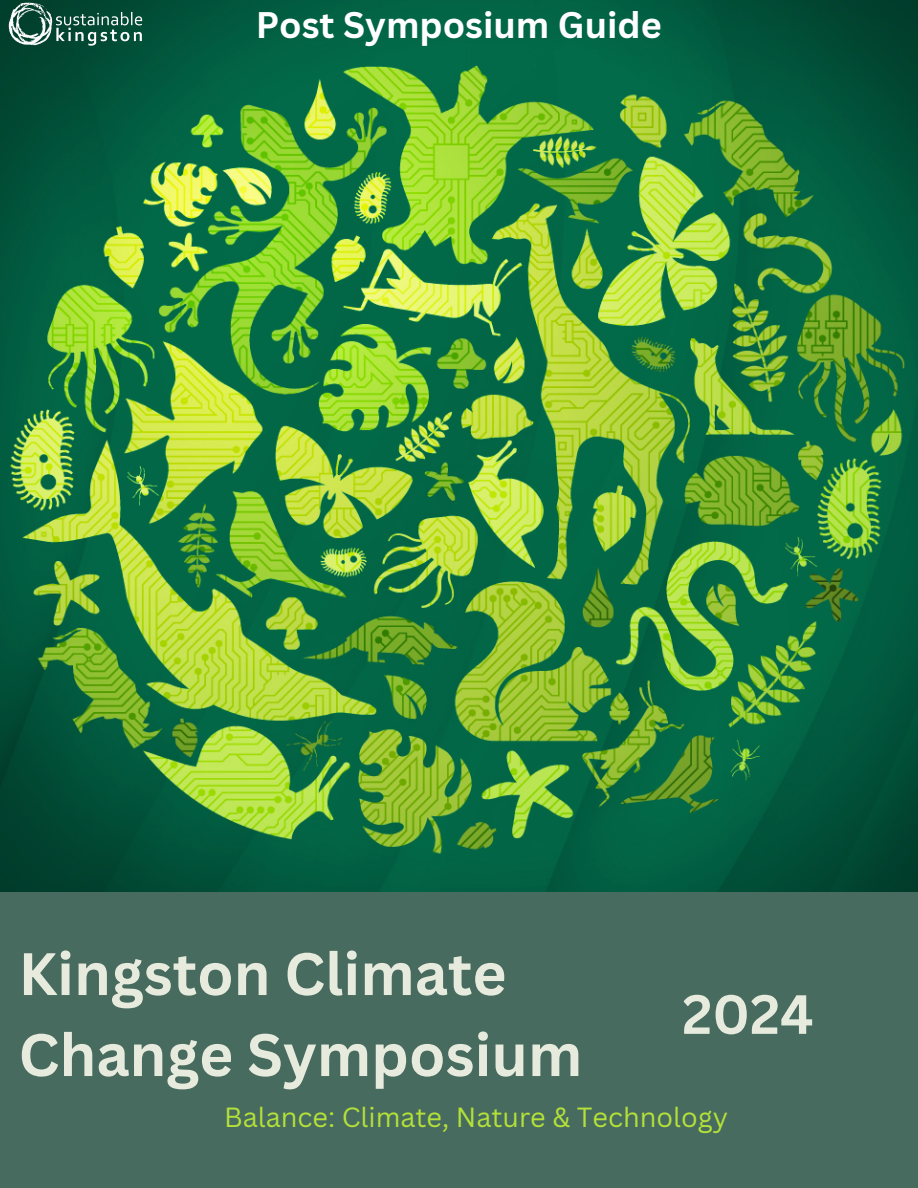
<style>
.page{position:relative;width:918px;height:1188px;background:#fff}
.page>*{position:absolute;margin:0;border:0;box-sizing:border-box;transform-origin:0 0}
.t1{font:700 58.5px/81px "Canva Sans";color:#e7ebde}
.t2{font:700 54px "Canva Sans";color:#e7ebde}
.t3{font:700 36px "Canva Sans";color:#fff}
.t4{font:27px "Canva Sans";color:#b4e03a}
</style>
<div class="page">
<div style="left:0;top:965px;width:918px;height:223px;background:#476b5e"></div>
<img style="left:0;top:0;width:918px;height:892px">
<img style="left:5px;top:0;width:143px;height:47px">
<div style="left:0;top:892px;width:918px;height:73px;background:#476b5e"></div>
<h2 class="t3" style="left:256px;top:0;width:408px">Post Symposium Guide</h2>
<p class="t1" style="left:19px;top:932px;width:565px">Kingston Climate<br>Change Symposium</p>
<p class="t2" style="left:682px;top:976px;width:133px">2024</p>
<h1 class="t4" style="left:224px;top:1098px;width:505px">Balance: Climate, Nature &amp; Technology</h1>
</div>
